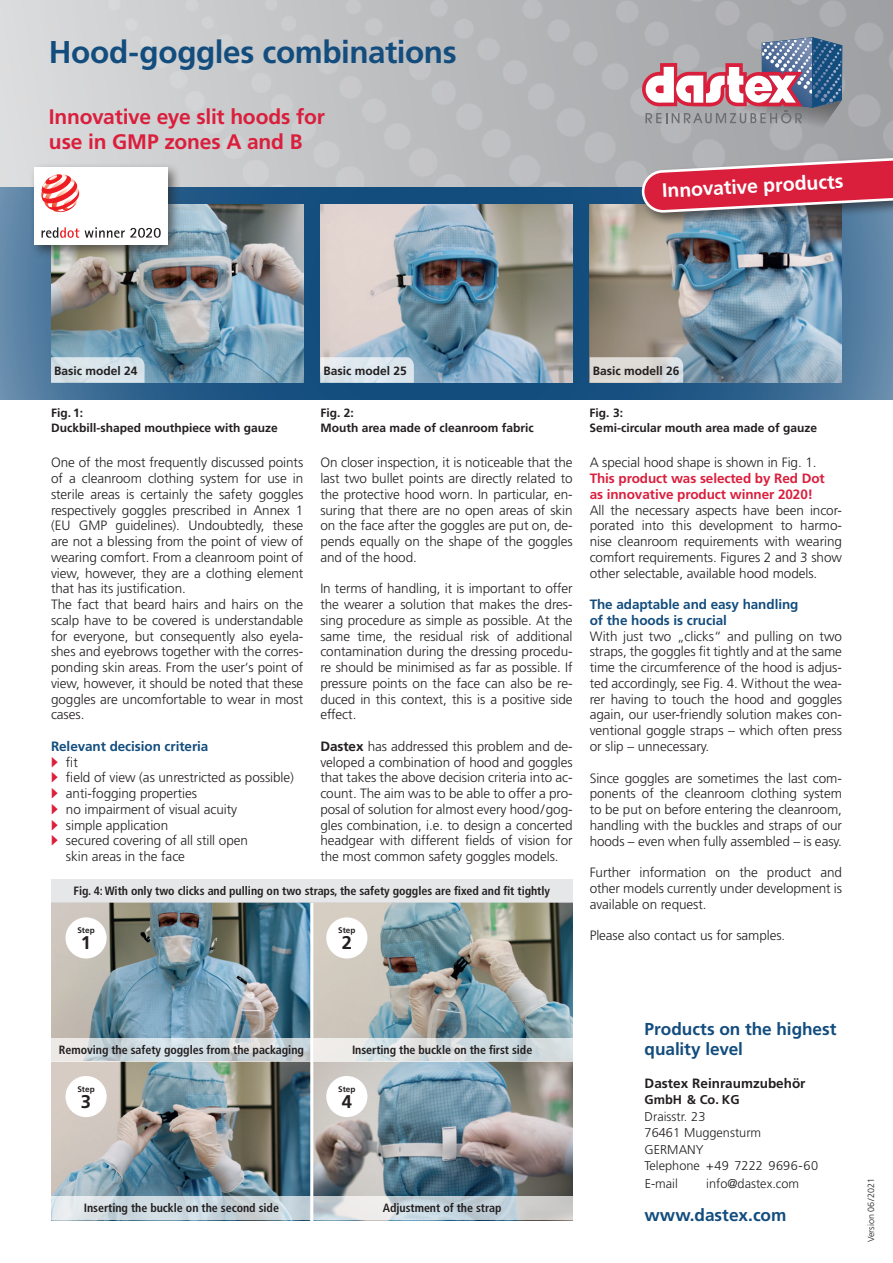
<style>
.page{position:relative;width:893px;height:1263px;background:#fff}
.page>*{position:absolute;margin:0;border:0;box-sizing:border-box;transform-origin:0 0}
.t1{font:700 31.5px "Frutiger";letter-spacing:-.015em;color:#134d7e}
.t2{font:700 21px/25.5px "Frutiger";letter-spacing:-.01em;color:#da1f3d}
.t3{font:700 19.5px "Frutiger";color:#fff}
.t4{font:700 18.45px "Frutiger";color:#231f20}
.t5{font:700 17.25px/20.7px "Frutiger";letter-spacing:-.005em;color:#134d7e}
.t6{font:300 13.5px/15.8px "Frutiger";letter-spacing:-.005em;color:#231f20;text-align:justify}
.t7{font:700 13.5px/15.8px "Frutiger";letter-spacing:-.005em;color:#134d7e}
.t8{font:700 13.5px/15.8px "Frutiger";letter-spacing:-.005em;color:#da1f3d}
.t9{font:700 13.5px "Frutiger";color:#231f20}
.t10{font:300 12.75px/16.5px "Frutiger";color:#231f20}
.t11{font:700 12.75px "Frutiger";color:#231f20}
.t12{font:700 condensed 12px "Frutiger";letter-spacing:-.005em;color:#231f20}
.t13{font:700 12px/14.4px "Frutiger";color:#231f20}
.t14{font:300 9px "Frutiger";color:#231f20}
.t15{font:700 8.25px "Frutiger";color:#231f20}
.s1{font-family:"European Pi Four";font-weight:400;color:#da1f3d}
.s2{font-weight:700}
.s3{font-size:12.75px}
</style>
<div class="page">
<div style="left:0;top:0;width:893px;height:187px;background:linear-gradient(to right,#dadbdc,#9fa0a3)"></div>
<svg style="left:0;top:187px;width:893px;height:213px;background:#356690"></svg>
<svg style="left:642px;top:37px;width:200px;height:94px"></svg>
<img style="left:590px;top:204px;width:252px;height:179px">
<img style="left:320px;top:204px;width:253px;height:179px">
<img style="left:51px;top:204px;width:252px;height:179px">
<svg style="left:51px;top:357px;width:94px;height:26px;background:#d4e1e8"></svg>
<div style="left:639px;top:151px;width:254px;height:75px;background:#231f20;opacity:.6"></div>
<svg style="left:641px;top:154px;width:252px;height:58px;background:#c65468"></svg>
<img style="left:51px;top:903px;width:522px;height:294px">
<div style="left:51px;top:880px;width:522px;height:23px;background:#e6e7e8"></div>
<svg style="left:51px;top:1197px;width:259px;height:23px;background:#ced9df"></svg>
<svg style="left:313px;top:1038px;width:260px;height:23px;background:#d9dfe1"></svg>
<svg style="left:51px;top:1038px;width:259px;height:23px;background:#d1dadd"></svg>
<svg style="left:313px;top:1197px;width:260px;height:23px;background:#cdd5d9"></svg>
<div style="left:66px;top:917px;width:41px;height:41px;background:#fff;border-radius:50%"></div>
<div style="left:66px;top:1076px;width:41px;height:41px;background:#fff;border-radius:50%"></div>
<div style="left:326px;top:917px;width:41px;height:41px;background:#fff;border-radius:50%"></div>
<div style="left:326px;top:1076px;width:41px;height:41px;background:#fff;border-radius:50%"></div>
<hr style="left:310px;top:903px;width:3px;height:360px;background:#fff">
<svg style="left:320px;top:357px;width:94px;height:26px;background:#dbe5ec"></svg>
<svg style="left:590px;top:357px;width:93px;height:26px;background:#d9d8d5"></svg>
<div style="left:30px;top:163px;width:152px;height:96px;background:#231f20;opacity:.6"></div>
<div style="left:34px;top:167px;width:134px;height:78px;background:#fff"></div>
<svg style="left:41px;top:174px;width:38px;height:38px"></svg>
<svg style="left:42px;top:227px;width:37px;height:11px"></svg>
<svg style="left:85px;top:227px;width:76px;height:11px"></svg>
<h1 class="t1" style="left:49px;top:33px;width:409px">Hood-goggles combinations</h1>
<h2 class="t2" style="left:49px;top:103px;width:277px">Innovative eye slit hoods for use in GMP zones A and B</h2>
<h3 class="t3" style="left:662px;top:179px;width:183px;rotate:-3deg">Innovative products</h3>
<p class="t13" style="left:54px;top:363px;width:85px">Basic model 24</p>
<p class="t13" style="left:324px;top:363px;width:85px">Basic model 25</p>
<p class="t13" style="left:593px;top:363px;width:88px">Basic modell 26</p>
<p class="t13" style="left:51px;top:406px;width:228px">Fig. 1:<br>Duckbill-shaped mouthpiece with gauze</p>
<p class="t13" style="left:320px;top:406px;width:215px">Fig. 2:<br>Mouth area made of cleanroom fabric</p>
<p class="t13" style="left:590px;top:406px;width:229px">Fig. 3:<br>Semi-circular mouth area made of gauze</p>
<p class="t6" style="left:51px;top:455px;width:254px;text-align:left">One of the most frequently discussed points of a cleanroom clothing system for use in sterile areas is certainly the safety goggles respectively goggles prescribed in Annex 1 (EU GMP guidelines). Undoubtedly, these are not a blessing from the point of view of wearing comfort. From a cleanroom point of view, however, they are a clothing element that has its justification.<br>The fact that beard hairs and hairs on the scalp have to be covered is understandable for everyone, but consequently also eyela&shy;shes and eyebrows together with the corres&shy;ponding skin areas. From the user‘s point of view, however, it should be noted that these goggles are uncomfortable to wear in most cases.</p>
<p class="t7" style="left:51px;top:738px;width:159px">Relevant decision criteria</p>
<p class="t6" style="left:51px;top:754px;width:28px"><span class="s1">P</span> fit</p>
<p class="t6" style="left:51px;top:770px;width:244px"><span class="s1">P</span> field of view (as unrestricted as possible)</p>
<p class="t6" style="left:51px;top:785px;width:147px"><span class="s1">P</span> anti-fogging properties</p>
<p class="t6" style="left:51px;top:801px;width:188px"><span class="s1">P</span> no impairment of visual acuity</p>
<p class="t6" style="left:51px;top:817px;width:119px"><span class="s1">P</span> simple application</p>
<p class="t6" style="left:51px;top:833px;width:198px"><span class="s1">P</span> secured covering of all still open</p>
<p class="t6" style="left:66px;top:848px;width:121px">skin areas in the face</p>
<p class="t6" style="left:320px;top:455px;width:254px">On closer inspection, it is noticeable that the last two bullet points are directly related to the protective hood worn. In particular, en&shy;suring that there are no open areas of skin on the face after the goggles are put on, de&shy;pends equally on the shape of the goggles and of the hood.</p>
<p class="t6" style="left:320px;top:581px;width:254px">In terms of handling, it is important to offer the wearer a solution that makes the dres&shy;sing procedure as simple as possible. At the same time, the residual risk of additional contamination during the dressing procedu&shy;re should be minimised as far as possible. If pressure points on the face can also be re&shy;duced in this context, this is a positive side effect.</p>
<p class="t6" style="left:320px;top:738px;width:254px"><span class="s2">Dastex</span> has addressed this problem and de&shy;veloped a combination of hood and goggles that takes the above decision criteria into ac&shy;count. The aim was to be able to offer a pro&shy;posal of solution for almost every hood/gog&shy;gles combination, i.e. to design a concerted headgear with different fields of vision for the most common safety goggles models.</p>
<p class="t12" style="left:74px;top:884px;width:478px">Fig. 4: With only two clicks and pulling on two straps, the safety goggles are fixed and fit tightly</p>
<p class="t15" style="left:77px;top:925px;width:19px">Step</p>
<h3 class="t4" style="left:81px;top:932px;width:12px">1</h3>
<p class="t15" style="left:338px;top:925px;width:19px">Step</p>
<h3 class="t4" style="left:342px;top:932px;width:12px">2</h3>
<p class="t6" style="left:590px;top:455px;width:228px">A special hood shape is shown in Fig. 1.</p>
<p class="t8" style="left:590px;top:470px;width:237px">This product was selected by Red Dot as innovative product winner 2020!</p>
<p class="t6" style="left:590px;top:502px;width:254px">All the necessary aspects have been incor&shy;porated into this development to harmo&shy;nise cleanroom requirements with wearing comfort requirements. Figures 2 and 3 show other selectable, available hood models.</p>
<p class="t7" style="left:590px;top:596px;width:210px">The adaptable and easy handling of the hoods is crucial</p>
<p class="t6" style="left:590px;top:628px;width:254px">With just two „clicks“ and pulling on two straps, the goggles fit tightly and at the same time the circumference of the hood is adjus&shy;ted accordingly, see Fig. 4. Without the wea&shy;rer having to touch the hood and goggles again, our user-friendly solution makes con&shy;ventional goggle straps – which often press or slip – unnecessary.</p>
<p class="t6" style="left:590px;top:770px;width:254px">Since goggles are sometimes the last com&shy;ponents of the cleanroom clothing system to be put on before entering the cleanroom, handling with the buckles and straps of our hoods – even when fully assembled – is easy.</p>
<p class="t6" style="left:590px;top:864px;width:254px">Further information on the product and other models currently under development is available on request.</p>
<p class="t6" style="left:590px;top:927px;width:197px">Please also contact us for samples<span class="s3">.</span></p>
<p class="t12" style="left:59px;top:1042px;width:247px">Removing the safety goggles from the packaging</p>
<p class="t15" style="left:77px;top:1084px;width:19px">Step</p>
<h3 class="t4" style="left:81px;top:1091px;width:12px">3</h3>
<p class="t12" style="left:352px;top:1042px;width:182px">Inserting the buckle on the first side</p>
<p class="t15" style="left:338px;top:1084px;width:19px">Step</p>
<h3 class="t4" style="left:342px;top:1091px;width:12px">4</h3>
<p class="t12" style="left:84px;top:1201px;width:197px">Inserting the buckle on the second side</p>
<p class="t12" style="left:383px;top:1201px;width:120px">Adjustment of the strap</p>
<p class="t5" style="left:645px;top:1018px;width:193px">Products on the highest quality level</p>
<p class="t9" style="left:645px;top:1075px;width:162px">Dastex Reinraumzubehör</p>
<p class="t11" style="left:645px;top:1092px;width:96px">GmbH &amp; Co. KG</p>
<p class="t10" style="left:645px;top:1108px;width:175px">Draisstr. 23<br>76461 Muggensturm<br>GERMANY<br>Telephone +49 7222 9696-60</p>
<p class="t10" style="left:645px;top:1175px;width:35px">E-mail</p>
<p class="t10" style="left:706px;top:1175px;width:95px">info@dastex.com</p>
<p class="t5" style="left:645px;top:1204px;width:143px">www.dastex.com</p>
<p class="t14" style="left:866px;top:1242px;width:65px;rotate:-90deg">Version 06/2021</p>
</div>
